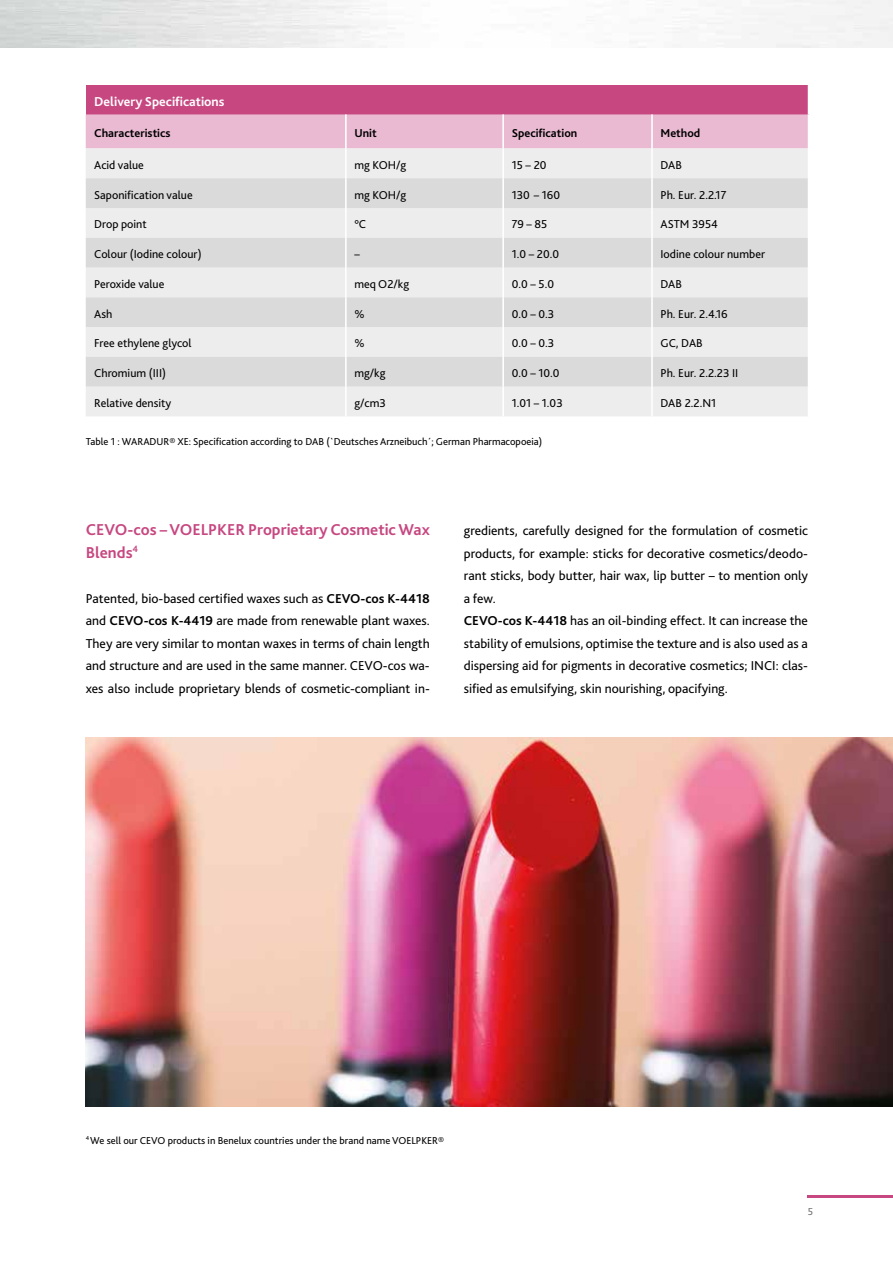
<style>
.page{position:relative;width:893px;height:1263px;background:#fff}
.page>*{position:absolute;margin:0;border:0;box-sizing:border-box;transform-origin:0 0}
.t1{font:700 16.5px/22.5px "Bliss 2";color:#c74781}
.t2{font:13.5px/22.5px "Bliss 2";color:#000;text-align:justify}
.t3{font:700 13.5px "Bliss 2";color:#fff}
.t4{font:12px "Bliss 2";color:#000}
.t5{font:700 12px "Bliss 2";color:#000}
.t6{font:10.5px "Bliss 2";color:#000}
.t7{font:10.5px "Bliss 2";color:#706f6f}
.s1{font-weight:700}
</style>
<div class="page">
<hr style="left:808px;top:1195px;width:85px;height:2px;background:#c74781">
<div style="left:86px;top:148px;width:722px;height:268px;background:#ededed"></div>
<svg style="left:86px;top:178px;width:722px;height:209px;background:#e2e2e2"></svg>
<svg style="left:86px;top:85px;width:722px;height:63px;background:#d984ab"></svg>
<hr style="left:345px;top:114px;width:2px;height:34px;background:#fff">
<hr style="left:502px;top:114px;width:2px;height:34px;background:#fff">
<hr style="left:651px;top:114px;width:2px;height:34px;background:#fff">
<hr style="left:345px;top:148px;width:2px;height:30px;background:#fff">
<hr style="left:502px;top:148px;width:2px;height:30px;background:#fff">
<hr style="left:651px;top:148px;width:2px;height:30px;background:#fff">
<hr style="left:345px;top:178px;width:2px;height:30px;background:#fff">
<hr style="left:502px;top:178px;width:2px;height:30px;background:#fff">
<hr style="left:651px;top:178px;width:2px;height:30px;background:#fff">
<hr style="left:345px;top:208px;width:2px;height:30px;background:#fff">
<hr style="left:502px;top:208px;width:2px;height:30px;background:#fff">
<hr style="left:651px;top:208px;width:2px;height:30px;background:#fff">
<hr style="left:345px;top:238px;width:2px;height:30px;background:#fff">
<hr style="left:502px;top:238px;width:2px;height:30px;background:#fff">
<hr style="left:651px;top:238px;width:2px;height:30px;background:#fff">
<hr style="left:345px;top:268px;width:2px;height:29px;background:#fff">
<hr style="left:502px;top:268px;width:2px;height:29px;background:#fff">
<hr style="left:651px;top:268px;width:2px;height:29px;background:#fff">
<hr style="left:345px;top:297px;width:2px;height:30px;background:#fff">
<hr style="left:502px;top:297px;width:2px;height:30px;background:#fff">
<hr style="left:651px;top:297px;width:2px;height:30px;background:#fff">
<hr style="left:345px;top:327px;width:2px;height:30px;background:#fff">
<hr style="left:502px;top:327px;width:2px;height:30px;background:#fff">
<hr style="left:651px;top:327px;width:2px;height:30px;background:#fff">
<hr style="left:345px;top:357px;width:2px;height:30px;background:#fff">
<hr style="left:502px;top:357px;width:2px;height:30px;background:#fff">
<hr style="left:651px;top:357px;width:2px;height:30px;background:#fff">
<hr style="left:345px;top:387px;width:2px;height:29px;background:#fff">
<hr style="left:502px;top:387px;width:2px;height:29px;background:#fff">
<hr style="left:651px;top:387px;width:2px;height:29px;background:#fff">
<img style="left:86px;top:738px;width:807px;height:368px">
<p class="t3" style="left:94px;top:93px;width:132px">Delivery Specifications</p>
<p class="t5" style="left:94px;top:125px;width:78px">Characteristics</p>
<p class="t5" style="left:354px;top:125px;width:24px">Unit</p>
<p class="t5" style="left:512px;top:125px;width:67px">Specification</p>
<p class="t5" style="left:660px;top:125px;width:41px">Method</p>
<p class="t4" style="left:94px;top:157px;width:51px">Acid value</p>
<p class="t4" style="left:354px;top:157px;width:54px">mg KOH/g</p>
<p class="t4" style="left:512px;top:157px;width:36px">15 – 20</p>
<p class="t4" style="left:660px;top:157px;width:23px">DAB</p>
<p class="t4" style="left:94px;top:187px;width:100px">Saponification value</p>
<p class="t4" style="left:354px;top:187px;width:54px">mg KOH/g</p>
<p class="t4" style="left:512px;top:187px;width:50px">130 – 160</p>
<p class="t4" style="left:660px;top:187px;width:67px">Ph. Eur. 2.2.17</p>
<p class="t4" style="left:94px;top:217px;width:54px">Drop point</p>
<p class="t4" style="left:354px;top:217px;width:13px">°C</p>
<p class="t4" style="left:512px;top:217px;width:37px">79 – 85</p>
<p class="t4" style="left:660px;top:217px;width:59px">ASTM 3954</p>
<p class="t4" style="left:94px;top:247px;width:109px">Colour (Iodine colour)</p>
<p class="t4" style="left:354px;top:247px;width:7px">–</p>
<p class="t4" style="left:512px;top:247px;width:49px">1.0 – 20.0</p>
<p class="t4" style="left:660px;top:247px;width:106px">Iodine colour number</p>
<p class="t4" style="left:94px;top:276px;width:72px">Peroxide value</p>
<p class="t4" style="left:354px;top:276px;width:56px">meq O2/kg</p>
<p class="t4" style="left:512px;top:276px;width:44px">0.0 – 5.0</p>
<p class="t4" style="left:660px;top:276px;width:23px">DAB</p>
<p class="t4" style="left:94px;top:306px;width:20px">Ash</p>
<p class="t4" style="left:354px;top:306px;width:12px">%</p>
<p class="t4" style="left:512px;top:306px;width:44px">0.0 – 0.3</p>
<p class="t4" style="left:660px;top:306px;width:69px">Ph. Eur. 2.4.16</p>
<p class="t4" style="left:94px;top:336px;width:99px">Free ethylene glycol</p>
<p class="t4" style="left:354px;top:336px;width:12px">%</p>
<p class="t4" style="left:512px;top:336px;width:44px">0.0 – 0.3</p>
<p class="t4" style="left:660px;top:336px;width:44px">GC, DAB</p>
<p class="t4" style="left:94px;top:366px;width:73px">Chromium (III)</p>
<p class="t4" style="left:354px;top:366px;width:33px">mg/kg</p>
<p class="t4" style="left:512px;top:366px;width:49px">0.0 – 10.0</p>
<p class="t4" style="left:660px;top:366px;width:79px">Ph. Eur. 2.2.23 II</p>
<p class="t4" style="left:94px;top:395px;width:79px">Relative density</p>
<p class="t4" style="left:354px;top:395px;width:33px">g/cm3</p>
<p class="t4" style="left:512px;top:395px;width:53px">1.01 – 1.03</p>
<p class="t4" style="left:660px;top:395px;width:57px">DAB 2.2.N1</p>
<p class="t6" style="left:86px;top:435px;width:458px">Table 1 : WARADUR® XE: Specification according to DAB (`Deutsches Arzneibuch´; German Pharmacopoeia)</p>
<p class="t1" style="left:86px;top:518px;width:346px">CEVO-cos – VOELPKER Proprietary Cosmetic Wax<br>Blends<sup>4</sup></p>
<p class="t2" style="left:86px;top:586px;width:346px">Patented, bio-based certified waxes such as <span class="s1">CEVO-cos K-4418 </span>and <span class="s1">CEVO-cos K-4419</span> are made from renewable plant waxes.<br>They are very similar to montan waxes in terms of chain length and structure and are used in the same manner. CEVO-cos wa&shy;xes also include proprietary blends of cosmetic-compliant in-</p>
<p class="t2" style="left:464px;top:519px;width:346px;text-align:left">gredients, carefully designed for the formulation of cosmetic products, for example: sticks for decorative cosmetics/deodo&shy;rant sticks, body butter, hair wax, lip butter – to mention only a few.<br><span class="s1">CEVO-cos K-4418</span> has an oil-binding effect. It can increase the stability of emulsions, optimise the texture and is also used as a dispersing aid for pigments in decorative cosmetics; INCI: clas&shy;sified as emulsifying, skin nourishing, opacifying.</p>
<p class="t6" style="left:86px;top:1133px;width:360px"><sup>4</sup> We sell our CEVO products in Benelux countries under the brand name VOELPKER®</p>
<p class="t7" style="left:808px;top:1205px;width:7px">5</p>
</div>
